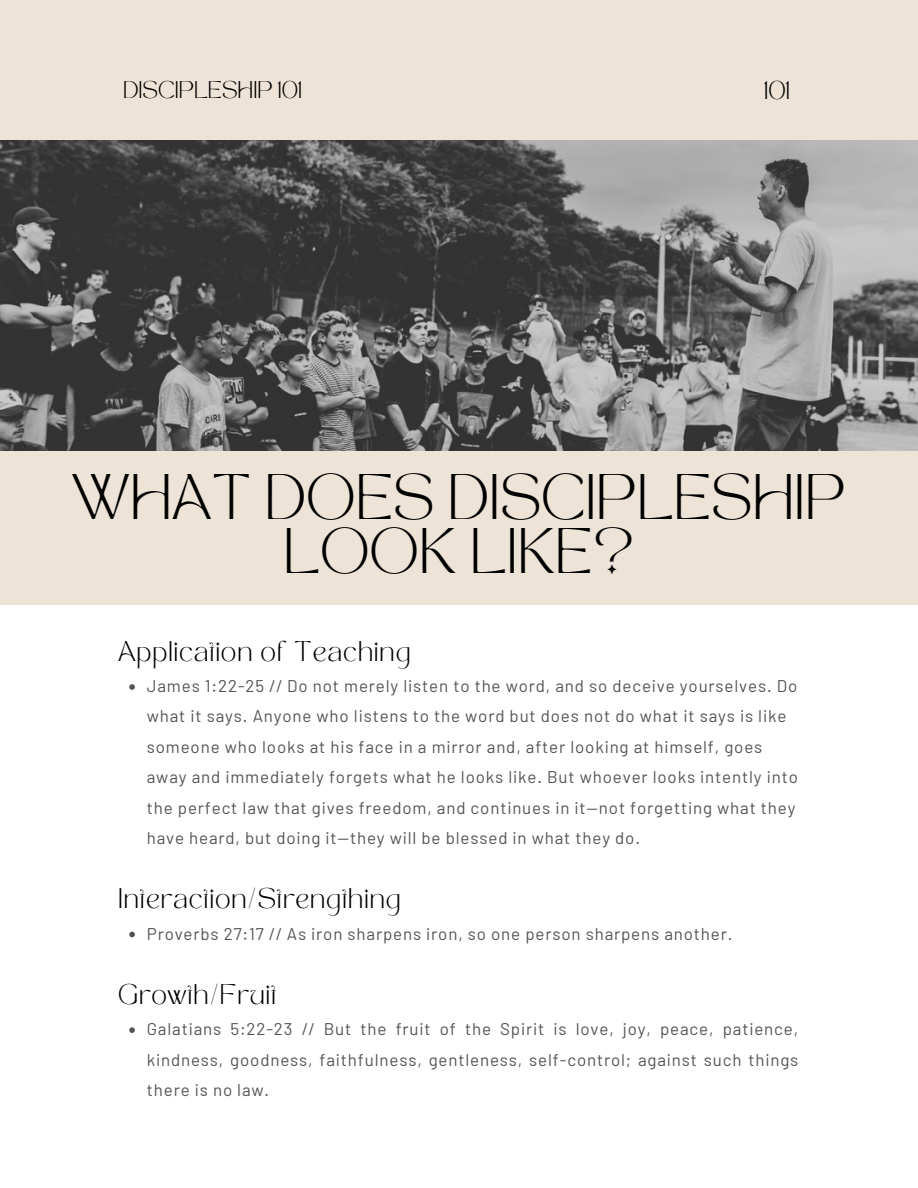
<style>
.page{position:relative;width:918px;height:1188px;background:#ede4d7}
.page>*{position:absolute;margin:0;border:0;box-sizing:border-box;transform-origin:0 0}
.t1{font:45px/54px "TAN MON CHERI Regular";color:#000;text-align:center}
.t2{font:19.95px "TAN MON CHERI Regular";letter-spacing:.05em;color:#000}
.t3{font:18px "TAN MON CHERI Regular";color:#000}
.t4{font:16.95px/30.3px "Barlow";letter-spacing:.05em;color:#545454}
.t5{font:16.95px "TAN MON CHERI Regular";color:#000}
</style>
<div class="page">
<img style="left:0;top:141px;width:918px;height:309px">
<div style="left:0;top:605px;width:918px;height:583px;background:#fff"></div>
<svg style="left:129px;top:684px;width:6px;height:6px"></svg>
<svg style="left:129px;top:932px;width:6px;height:5px"></svg>
<svg style="left:129px;top:1027px;width:6px;height:6px"></svg>
<p class="t5" style="left:123px;top:80px;width:181px">DISCIPLESHIP 101</p>
<p class="t3" style="left:764px;top:80px;width:27px">101</p>
<p class="t1" style="left:72px;top:478px;width:775px">WHAT DOES DISCIPLESHIP<br>LOOK LIKE?</p>
<p class="t2" style="left:118px;top:640px;width:294px">Application of Teaching</p>
<p class="t4" style="left:147px;top:670px;width:653px">James 1:22-25 // Do not merely listen to the word, and so deceive yourselves. Do what it says. Anyone who listens to the word but does not do what it says is like someone who looks at his face in a mirror and, after looking at himself, goes away and immediately forgets what he looks like. But whoever looks intently into the perfect law that gives freedom, and continues in it—not forgetting what they have heard, but doing it—they will be blessed in what they do.</p>
<p class="t2" style="left:118px;top:888px;width:284px">Interaction/Strengthing</p>
<p class="t4" style="left:147px;top:918px;width:587px">Proverbs 27:17 // As iron sharpens iron, so one person sharpens another.</p>
<p class="t2" style="left:118px;top:983px;width:160px">Growth/Fruit</p>
<p class="t4" style="left:147px;top:1013px;width:653px;text-align:justify">Galatians 5:22-23 // But the fruit of the Spirit is love, joy, peace, patience, kindness, goodness, faithfulness, gentleness, self-control; against such things there is no law.</p>
</div>
